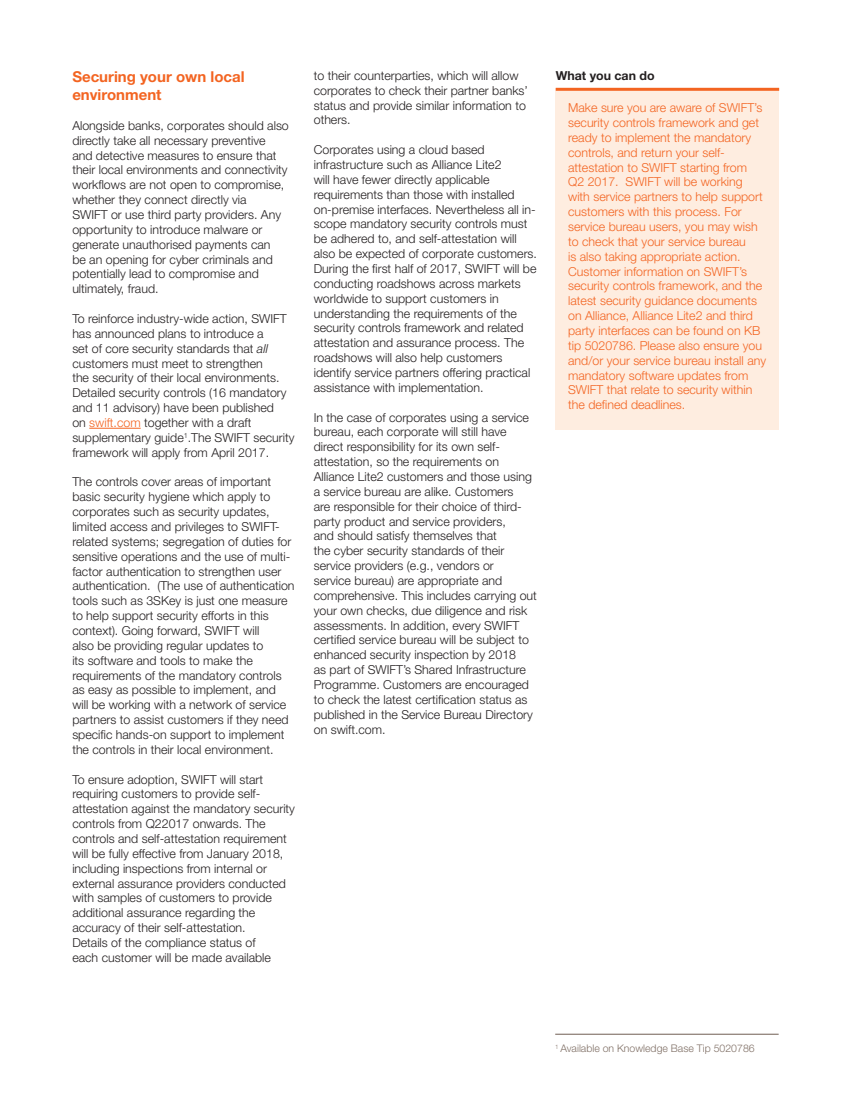
<style>
.page{position:relative;width:851px;height:1106px;background:#fff}
.page>*{position:absolute;margin:0;border:0;box-sizing:border-box;transform-origin:0 0}
.t1{font:700 15px/18px "Helvetica Neue LT";color:#f36421}
.t2{font:300 12.3px/14.9px "Helvetica Neue LT";color:#231f20}
.t3{font:300 12.3px/14.9px "Helvetica Neue LT";color:#f36421}
.t4{font:700 12.3px "Helvetica Neue LT";color:#231f20}
.t5{font:300 10.5px "Helvetica Neue LT";color:#807066}
.s1{font-style:italic}
.s2{color:#f36421}
</style>
<div class="page">
<hr style="left:89px;top:428px;width:52px;height:1px;background:#f36421">
<div style="left:555px;top:88px;width:224px;height:341px;background:#feede0"></div>
<hr style="left:555px;top:88px;width:224px;height:3px;background:#f36421">
<hr style="left:555px;top:1033px;width:223px;height:1px;background:#807066">
<p class="t1" style="left:72px;top:67px;width:174px">Securing your own local environment</p>
<p class="t2" style="left:72px;top:118px;width:218px">Alongside banks, corporates should also directly take all necessary preventive<br>and detective measures to ensure that their local environments and connectivity workflows are not open to compromise, whether they connect directly via<br>SWIFT or use third party providers. Any opportunity to introduce malware or generate unauthorised payments can<br>be an opening for cyber criminals and potentially lead to compromise and ultimately, fraud.</p>
<p class="t2" style="left:72px;top:311px;width:223px">To reinforce industry-wide action, SWIFT has announced plans to introduce a<br>set of core security standards that <span class="s1">all </span>customers must meet to strengthen<br>the security of their local environments.<br>Detailed security controls (16 mandatory and 11 advisory) have been published<br>on <span class="s2">swift.com</span> together with a draft supplementary guide<sup>1</sup>.The SWIFT security framework will apply from April 2017.</p>
<p class="t2" style="left:72px;top:474px;width:224px">The controls cover areas of important basic security hygiene which apply to corporates such as security updates, limited access and privileges to SWIFT&shy;related systems; segregation of duties for sensitive operations and the use of multi&shy;factor authentication to strengthen user authentication. (The use of authentication tools such as 3SKey is just one measure to help support security efforts in this context). Going forward, SWIFT will<br>also be providing regular updates to<br>its software and tools to make the requirements of the mandatory controls as easy as possible to implement, and will be working with a network of service partners to assist customers if they need specific hands-on support to implement the controls in their local environment.</p>
<p class="t2" style="left:72px;top:771px;width:224px">To ensure adoption, SWIFT will start requiring customers to provide self&shy;attestation against the mandatory security controls from Q22017 onwards. The controls and self-attestation requirement will be fully effective from January 2018, including inspections from internal or external assurance providers conducted with samples of customers to provide additional assurance regarding the accuracy of their self-attestation.<br>Details of the compliance status of<br>each customer will be made available</p>
<p class="t2" style="left:314px;top:68px;width:216px">to their counterparties, which will allow corporates to check their partner banks’ status and provide similar information to others.</p>
<p class="t2" style="left:314px;top:142px;width:225px">Corporates using a cloud based infrastructure such as Alliance Lite2<br>will have fewer directly applicable requirements than those with installed on-premise interfaces. Nevertheless all in&shy;scope mandatory security controls must be adhered to, and self-attestation will also be expected of corporate customers.<br>During the first half of 2017, SWIFT will be conducting roadshows across markets worldwide to support customers in understanding the requirements of the security controls framework and related attestation and assurance process. The roadshows will also help customers identify service partners offering practical assistance with implementation.</p>
<p class="t2" style="left:314px;top:409px;width:225px">In the case of corporates using a service bureau, each corporate will still have direct responsibility for its own self&shy;attestation, so the requirements on Alliance Lite2 customers and those using a service bureau are alike. Customers<br>are responsible for their choice of third&shy;party product and service providers,<br>and should satisfy themselves that<br>the cyber security standards of their service providers (e.g., vendors or<br>service bureau) are appropriate and comprehensive. This includes carrying out your own checks, due diligence and risk assessments. In addition, every SWIFT certified service bureau will be subject to enhanced security inspection by 2018<br>as part of SWIFT’s Shared Infrastructure Programme. Customers are encouraged to check the latest certification status as published in the Service Bureau Directory on swift.com.</p>
<p class="t4" style="left:555px;top:68px;width:100px">What you can do</p>
<p class="t3" style="left:568px;top:100px;width:199px">Make sure you are aware of SWIFT’s security controls framework and get ready to implement the mandatory controls, and return your self&shy;attestation to SWIFT starting from Q2 2017. SWIFT will be working with service partners to help support customers with this process. For service bureau users, you may wish to check that your service bureau<br>is also taking appropriate action.<br>Customer information on SWIFT’s security controls framework, and the latest security guidance documents on Alliance, Alliance Lite2 and third party interfaces can be found on KB tip 5020786. Please also ensure you and/or your service bureau install any mandatory software updates from SWIFT that relate to security within the defined deadlines.</p>
<p class="t5" style="left:555px;top:1042px;width:201px"><sup>1</sup> Available on Knowledge Base Tip 5020786</p>
</div>
